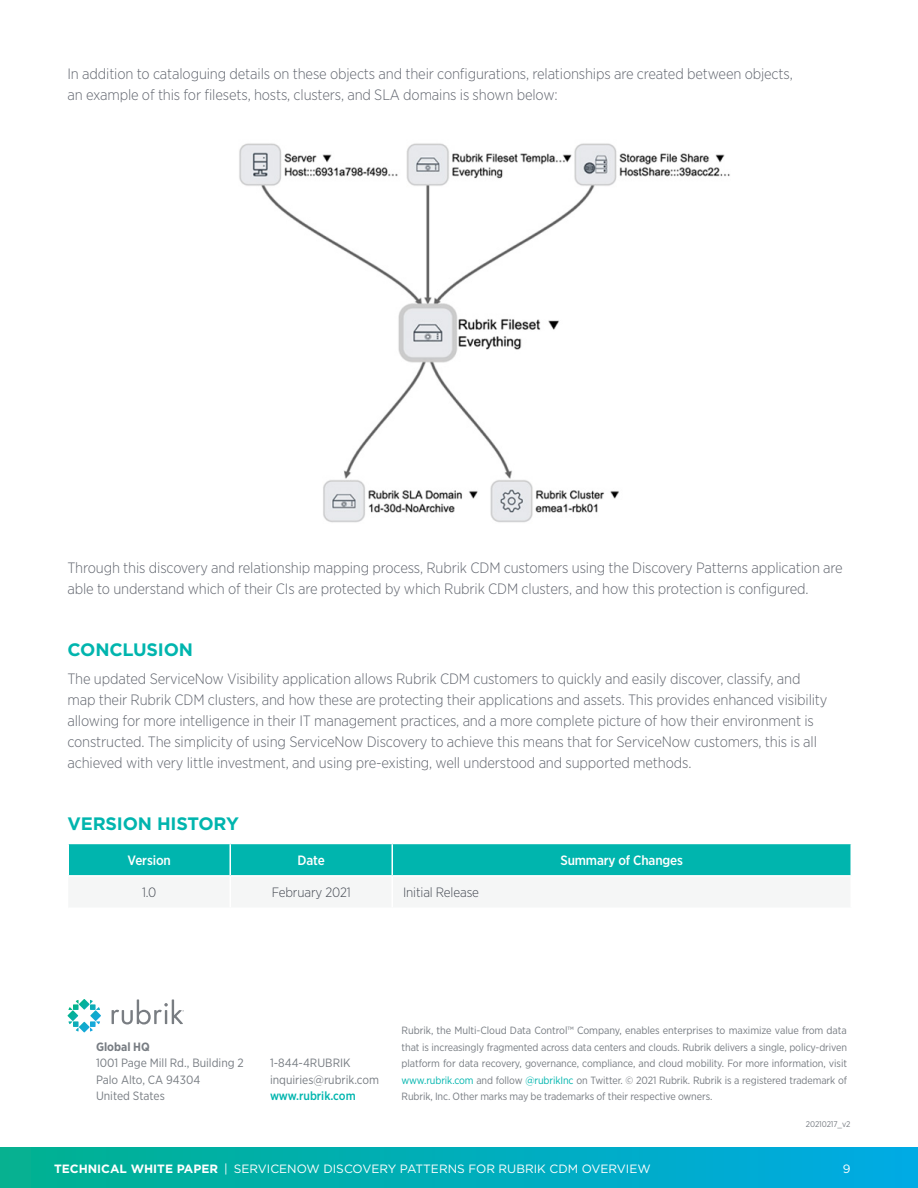
<style>
.page{position:relative;width:918px;height:1188px;background:#fff}
.page>*{position:absolute;margin:0;border:0;box-sizing:border-box;transform-origin:0 0}
.t1{font:700 18px "Gotham";letter-spacing:-.01em;color:#00b5ae}
.Body_copy{font:300 15px/21px "Gotham Narrow";letter-spacing:-.01em;color:#62666f}
.TechMkt_table_cell{font:300 13.5px "Gotham Narrow";letter-spacing:-.01em;color:#464b54}
.TechMkt_table_header{font:500 13.5px "Gotham Narrow";letter-spacing:-.01em;color:#fff}
.t2{font:12px/16.5px "Gotham Narrow";color:#787d83}
.t3{font:12px "Gotham";color:#fff}
.t4{font:500 12px "Gotham Narrow";color:#00b5ae}
.t5{font:700 12px "Gotham Narrow";color:#787d83}
.t6{font:10.5px/16.5px "Gotham Narrow";letter-spacing:-.01em;color:#787d83;text-align:justify}
.t7{font:8.25px "Gotham Narrow";letter-spacing:-.01em;color:#787d83}
.s1{color:#00b5ae}
.s2{font-weight:700}
</style>
<div class="page">
<div style="left:0;top:1148px;width:918px;height:40px;background:linear-gradient(to right,#01b190,#00aae4)"></div>
<img style="left:239px;top:143px;width:491px;height:380px">
<div style="left:69px;top:844px;width:781px;height:31px;background:#00b5ae"></div>
<hr style="left:230px;top:844px;width:1px;height:31px;background:#fff">
<hr style="left:392px;top:844px;width:1px;height:31px;background:#fff">
<svg style="left:68px;top:999px;width:33px;height:33px"></svg>
<svg style="left:112px;top:999px;width:72px;height:25px"></svg>
<p class="Body_copy" style="left:68px;top:63px;width:727px">In addition to cataloguing details on these objects and their configurations, relationships are created between objects, an example of this for filesets, hosts, clusters, and SLA domains is shown below:</p>
<p class="Body_copy" style="left:68px;top:557px;width:777px">Through this discovery and relationship mapping process, Rubrik CDM customers using the Discovery Patterns application are able to understand which of their CIs are protected by which Rubrik CDM clusters, and how this protection is configured.</p>
<h1 class="t1" style="left:68px;top:638px;width:127px">CONCLUSION</h1>
<p class="Body_copy" style="left:68px;top:668px;width:762px">The updated ServiceNow Visibility application allows Rubrik CDM customers to quickly and easily discover, classify, and map their Rubrik CDM clusters, and how these are protecting their applications and assets. This provides enhanced visibility allowing for more intelligence in their IT management practices, and a more complete picture of how their environment is constructed. The simplicity of using ServiceNow Discovery to achieve this means that for ServiceNow customers, this is all achieved with very little investment, and using pre-existing, well understood and supported methods.</p>
<h1 class="t1" style="left:68px;top:812px;width:173px">VERSION HISTORY</h1>
<p class="TechMkt_table_header" style="left:128px;top:852px;width:45px">Version</p>
<p class="TechMkt_table_header" style="left:298px;top:852px;width:29px">Date</p>
<p class="TechMkt_table_header" style="left:560px;top:852px;width:124px">Summary of Changes</p>
<p class="TechMkt_table_cell" style="left:142px;top:884px;width:16px">1.0</p>
<p class="TechMkt_table_cell" style="left:272px;top:884px;width:81px">February 2021</p>
<p class="TechMkt_table_cell" style="left:403px;top:884px;width:78px">Initial Release</p>
<p class="t5" style="left:96px;top:1039px;width:55px">Global HQ</p>
<p class="t2" style="left:96px;top:1055px;width:149px">1001 Page Mill Rd., Building 2<br>Palo Alto, CA 94304<br>United States</p>
<p class="t2" style="left:270px;top:1055px;width:111px">1-844-4RUBRIK inquiries@rubrik.com</p>
<p class="t4" style="left:270px;top:1088px;width:87px">www.rubrik.com</p>
<p class="t6" style="left:402px;top:1022px;width:447px">Rubrik, the Multi-Cloud Data Control™ Company, enables enterprises to maximize value from data that is increasingly fragmented across data centers and clouds. Rubrik delivers a single, policy-driven platform for data recovery, governance, compliance, and cloud mobility. For more information, visit <span class="s1">www.rubrik.com</span> and follow <span class="s1">@rubrikInc</span> on Twitter. © 2021 Rubrik. Rubrik is a registered trademark of Rubrik, Inc. Other marks may be trademarks of their respective owners.</p>
<p class="t7" style="left:806px;top:1119px;width:46px">20210217_v2</p>
<p class="t3" style="left:54px;top:1161px;width:598px"><span class="s2">TECHNICAL WHITE PAPER</span> | SERVICENOW DISCOVERY PATTERNS FOR RUBRIK CDM OVERVIEW</p>
<p class="t3" style="left:843px;top:1161px;width:9px">9</p>
</div>
